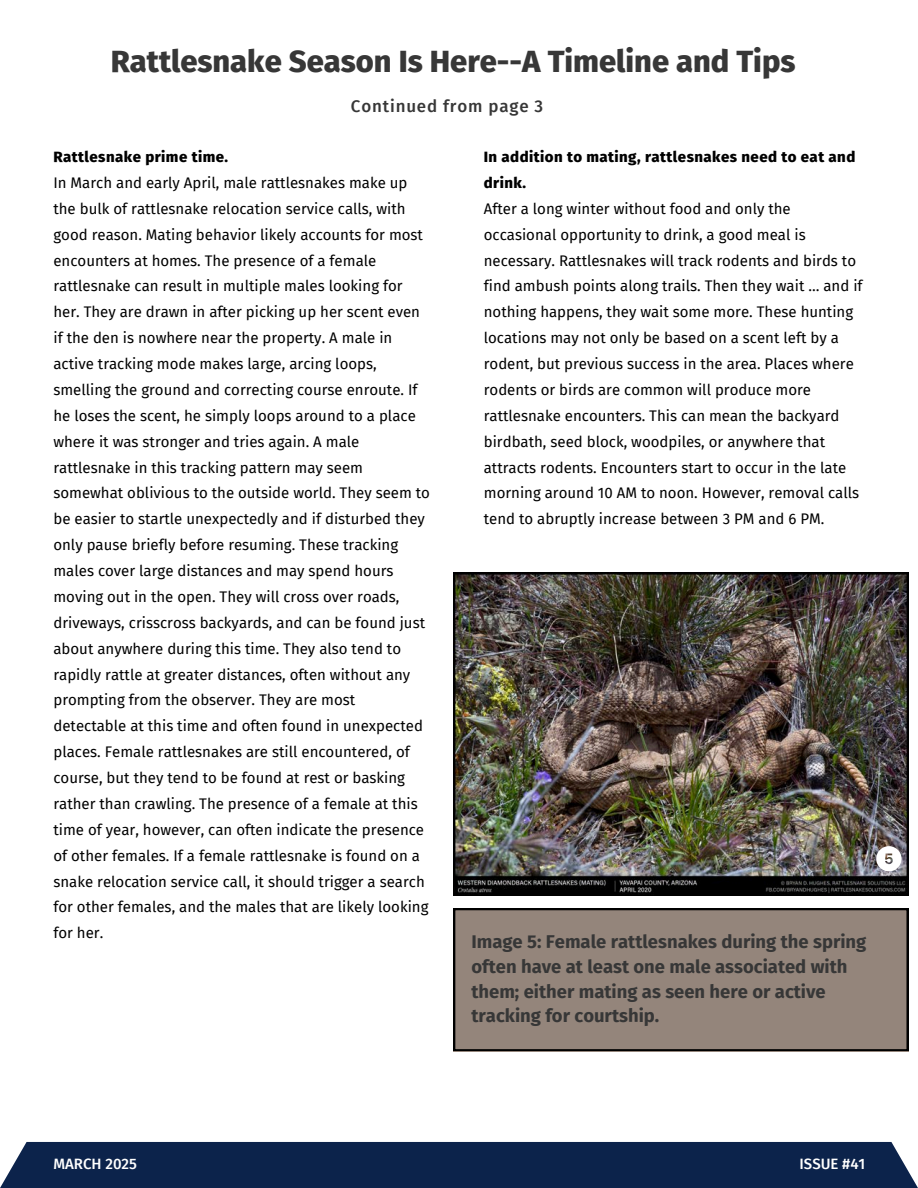
<style>
.page{position:relative;width:918px;height:1188px;background:#fff}
.page>*{position:absolute;margin:0;border:0;box-sizing:border-box;transform-origin:0 0}
.t1{font:800 30.9px "Fira Sans";color:#373737}
.t2{font:700 18.45px/24.8px "Fira Sans";color:#373737}
.t3{font:500 16.95px "Fira Sans";letter-spacing:.05em;color:#373737}
.t4{font:15px/25.8px "Fira Sans";color:#000}
.t5{font:800 15px/25.8px "Fira Sans";letter-spacing:.03em;color:#000}
.t6{font:500 15px "Fira Sans";color:#fff}
</style>
<div class="page">
<div style="left:0;top:1142px;width:918px;height:46px;background:#0c234b"></div>
<div style="left:453px;top:908px;width:456px;height:143px;background:#94857b"></div>
<img style="left:453px;top:572px;width:456px;height:323px">
<svg style="left:876px;top:846px;width:25px;height:25px"></svg>
<p class="t1" style="left:111px;top:43px;width:686px">Rattlesnake Season Is Here--A Timeline and Tips</p>
<h2 class="t3" style="left:351px;top:96px;width:194px">Continued from page 3</h2>
<p class="t5" style="left:53px;top:144px;width:176px">Rattlesnake prime time.</p>
<p class="t4" style="left:53px;top:170px;width:378px">In March and early April, male rattlesnakes make up the bulk of rattlesnake relocation service calls, with good reason. Mating behavior likely accounts for most encounters at homes. The presence of a female rattlesnake can result in multiple males looking for her. They are drawn in after picking up her scent even if the den is nowhere near the property. A male in active tracking mode makes large, arcing loops, smelling the ground and correcting course enroute. If he loses the scent, he simply loops around to a place where it was stronger and tries again. A male rattlesnake in this tracking pattern may seem somewhat oblivious to the outside world. They seem to be easier to startle unexpectedly and if disturbed they only pause briefly before resuming. These tracking males cover large distances and may spend hours moving out in the open. They will cross over roads, driveways, crisscross backyards, and can be found just about anywhere during this time. They also tend to rapidly rattle at greater distances, often without any prompting from the observer. They are most detectable at this time and often found in unexpected places. Female rattlesnakes are still encountered, of course, but they tend to be found at rest or basking rather than crawling. The presence of a female at this time of year, however, can often indicate the presence of other females. If a female rattlesnake is found on a snake relocation service call, it should trigger a search for other females, and the males that are likely looking for her.</p>
<h1 class="t5" style="left:484px;top:144px;width:373px">In addition to mating, rattlesnakes need to eat and drink.</h1>
<h2 class="t4" style="left:484px;top:196px;width:380px">After a long winter without food and only the occasional opportunity to drink, a good meal is necessary. Rattlesnakes will track rodents and birds to find ambush points along trails. Then they wait … and if nothing happens, they wait some more. These hunting locations may not only be based on a scent left by a rodent, but previous success in the area. Places where rodents or birds are common will produce more rattlesnake encounters. This can mean the backyard birdbath, seed block, woodpiles, or anywhere that attracts rodents. Encounters start to occur in the late morning around 10 AM to noon. However, removal calls tend to abruptly increase between 3 PM and 6 PM.</h2>
<p class="t2" style="left:471px;top:930px;width:396px">Image 5: Female rattlesnakes during the spring often have at least one male associated with them; either mating as seen here or active tracking for courtship.</p>
<p class="t6" style="left:53px;top:1155px;width:85px">MARCH 2025</p>
<p class="t6" style="left:800px;top:1155px;width:67px">ISSUE #41</p>
</div>
